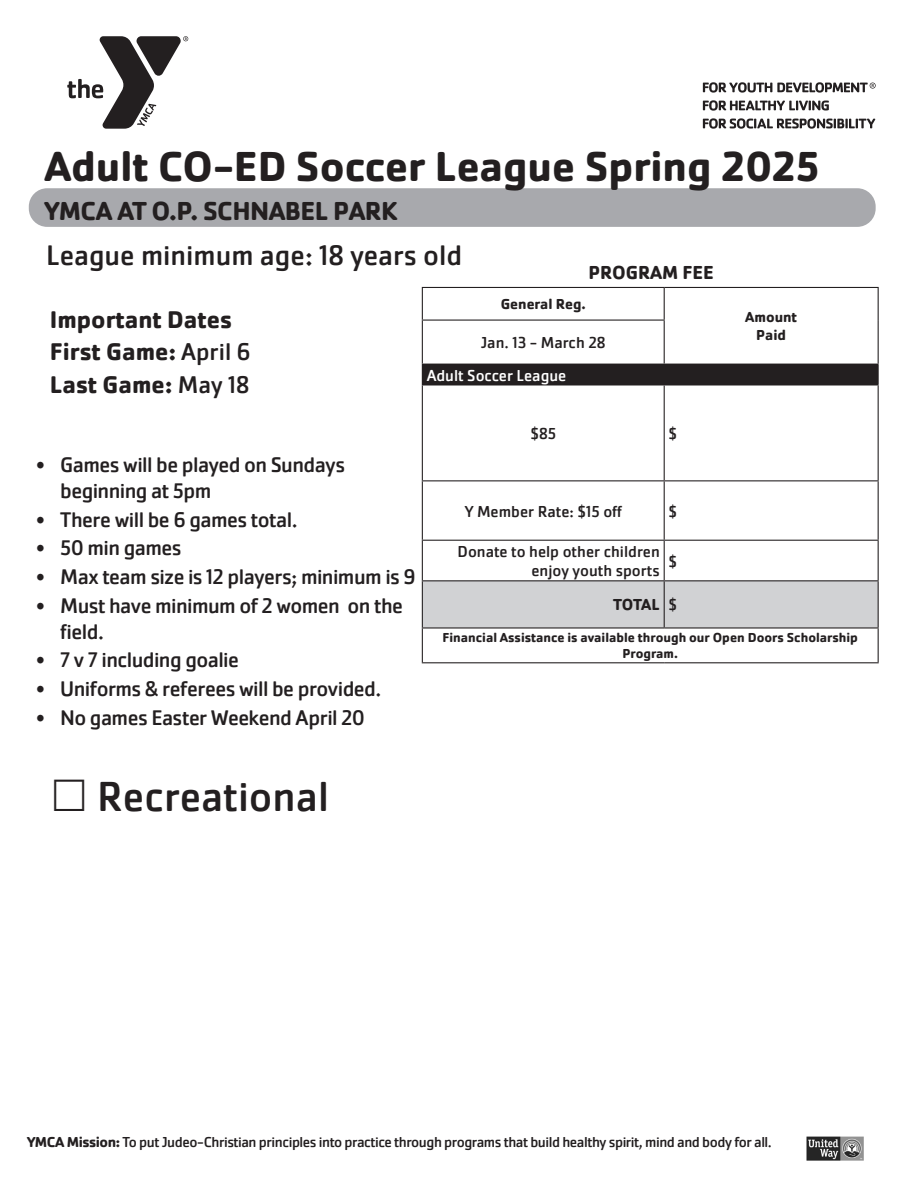
<style>
.page{position:relative;width:918px;height:1188px;background:#fff}
.page>*{position:absolute;margin:0;border:0;box-sizing:border-box;transform-origin:0 0}
.t1{font:43.65px "Cachet Pro";color:#231f20}
.t2{font:700 43.5px "Cachet Pro";color:#231f20}
.t3{font:29.4px "Cachet Pro";color:#231f20}
.t4{font:700 27px "Cachet Pro";letter-spacing:-.02em;color:#231f20}
.t5{font:700 25.05px "Cachet Pro";color:#231f20}
.t6{font:21.9px/26.4px "Cachet Pro";letter-spacing:-.025em;color:#231f20}
.t7{font:700 19.5px "Cachet Pro";color:#231f20}
.t8{font:16.5px/19.8px "Cachet Pro";color:#231f20;text-align:right}
.t9{font:16.5px "Cachet Pro";color:#fff}
.t10{font:700 16.5px "Cachet Pro";letter-spacing:-.015em;color:#231f20}
.t11{font:15px "Cachet Pro";letter-spacing:-.03em;color:#231f20}
.t12{font:700 15px "Cachet Pro";color:#231f20}
.t13{font:700 13.5px/16.2px "Cachet Pro";color:#231f20;text-align:center}
.s1{font-weight:400}
.s2{font-weight:700}
</style>
<div class="page">
<div style="left:29px;top:188px;width:847px;height:39px;background:#a8a9ad;border-radius:18px"></div>
<svg style="left:423px;top:288px;width:455px;height:374px"></svg>
<div style="left:422px;top:364px;width:242px;height:21px;background:#231f20"></div>
<div style="left:664px;top:364px;width:214px;height:21px;background:#231f20"></div>
<div style="left:423px;top:581px;width:455px;height:46px;background:#d1d2d4"></div>
<hr style="left:422px;top:287px;width:242px;height:1px;background:#231f20">
<hr style="left:422px;top:288px;width:1px;height:32px;background:#231f20">
<hr style="left:664px;top:287px;width:215px;height:1px;background:#231f20">
<hr style="left:664px;top:288px;width:1px;height:32px;background:#231f20">
<hr style="left:878px;top:288px;width:1px;height:32px;background:#231f20">
<hr style="left:422px;top:320px;width:243px;height:1px;background:#231f20">
<hr style="left:422px;top:321px;width:1px;height:43px;background:#231f20">
<hr style="left:664px;top:321px;width:1px;height:43px;background:#231f20">
<hr style="left:878px;top:320px;width:1px;height:44px;background:#231f20">
<hr style="left:664px;top:364px;width:215px;height:1px;background:#231f20">
<svg style="left:878px;top:365px;width:1px;height:19px"></svg>
<hr style="left:422px;top:385px;width:1px;height:95px;background:#231f20">
<hr style="left:664px;top:384px;width:215px;height:1px;background:#231f20">
<hr style="left:664px;top:385px;width:1px;height:95px;background:#231f20">
<hr style="left:878px;top:385px;width:1px;height:95px;background:#231f20">
<hr style="left:422px;top:480px;width:242px;height:1px;background:#231f20">
<hr style="left:422px;top:481px;width:1px;height:59px;background:#231f20">
<hr style="left:664px;top:480px;width:215px;height:1px;background:#231f20">
<hr style="left:664px;top:481px;width:1px;height:59px;background:#231f20">
<hr style="left:878px;top:481px;width:1px;height:59px;background:#231f20">
<hr style="left:422px;top:540px;width:242px;height:1px;background:#231f20">
<hr style="left:422px;top:541px;width:1px;height:39px;background:#231f20">
<hr style="left:664px;top:540px;width:215px;height:1px;background:#231f20">
<hr style="left:664px;top:541px;width:1px;height:39px;background:#231f20">
<hr style="left:878px;top:541px;width:1px;height:39px;background:#231f20">
<hr style="left:422px;top:580px;width:242px;height:1px;background:#231f20">
<hr style="left:422px;top:581px;width:1px;height:46px;background:#231f20">
<hr style="left:664px;top:580px;width:215px;height:1px;background:#231f20">
<hr style="left:664px;top:581px;width:1px;height:46px;background:#231f20">
<hr style="left:878px;top:581px;width:1px;height:46px;background:#231f20">
<hr style="left:422px;top:627px;width:242px;height:2px;background:#231f20">
<hr style="left:422px;top:629px;width:1px;height:33px;background:#231f20">
<hr style="left:664px;top:627px;width:215px;height:2px;background:#231f20">
<hr style="left:878px;top:629px;width:1px;height:33px;background:#231f20">
<hr style="left:422px;top:662px;width:242px;height:1px;background:#231f20">
<hr style="left:664px;top:662px;width:215px;height:1px;background:#231f20">
<svg style="left:67px;top:36px;width:121px;height:93px"></svg>
<svg style="left:703px;top:100px;width:126px;height:11px"></svg>
<svg style="left:703px;top:118px;width:172px;height:11px"></svg>
<svg style="left:703px;top:82px;width:173px;height:11px"></svg>
<img style="left:806px;top:1136px;width:58px;height:25px">
<p class="t2" style="left:44px;top:140px;width:777px">Adult CO-ED Soccer League Spring 2025</p>
<p class="t4" style="left:44px;top:194px;width:355px">YMCA AT O.P. SCHNABEL PARK</p>
<p class="t3" style="left:46px;top:238px;width:417px">League minimum age: 18 years old</p>
<p class="t7" style="left:588px;top:260px;width:127px">PROGRAM FEE</p>
<p class="t5" style="left:50px;top:304px;width:184px">Important Dates</p>
<p class="t5" style="left:50px;top:337px;width:203px">First Game: <span class="s1">April 6</span></p>
<p class="t5" style="left:50px;top:369px;width:201px">Last Game: <span class="s1">May 18</span></p>
<p class="t12" style="left:501px;top:295px;width:87px">General Reg.</p>
<p class="t8" style="left:481px;top:333px;width:126px">Jan. 13 - March 28</p>
<p class="t9" style="left:427px;top:366px;width:141px">Adult Soccer League</p>
<p class="t8" style="left:530px;top:424px;width:27px">$85</p>
<p class="t8" style="left:669px;top:424px;width:10px">$</p>
<p class="t12" style="left:745px;top:308px;width:54px">Amount</p>
<p class="t12" style="left:756px;top:326px;width:31px">Paid</p>
<p class="t6" style="left:60px;top:452px;width:286px;text-indent:-24px">• Games will be played on Sundays beginning at 5pm</p>
<p class="t6" style="left:36px;top:507px;width:263px">• There will be 6 games total.</p>
<p class="t6" style="left:36px;top:535px;width:147px">• 50 min games</p>
<p class="t6" style="left:36px;top:564px;width:381px">• Max team size is 12 players; minimum is 9</p>
<p class="t6" style="left:60px;top:592px;width:344px;text-indent:-24px">• Must have minimum of 2 women on the field.</p>
<p class="t6" style="left:36px;top:647px;width:205px">• 7 v 7 including goalie</p>
<p class="t6" style="left:36px;top:676px;width:347px">• Uniforms &amp; referees will be provided.</p>
<p class="t6" style="left:36px;top:704px;width:331px">• No games Easter Weekend April 20</p>
<p class="t1" style="left:97px;top:771px;width:233px">Recreational</p>
<p class="t8" style="left:465px;top:501px;width:159px">Y Member Rate: $15 off</p>
<p class="t8" style="left:669px;top:501px;width:10px">$</p>
<p class="t8" style="left:458px;top:541px;width:204px">Donate to help other children enjoy youth sports</p>
<p class="t8" style="left:669px;top:551px;width:10px">$</p>
<p class="t10" style="left:613px;top:595px;width:48px">TOTAL</p>
<p class="t8" style="left:669px;top:595px;width:10px">$</p>
<p class="t13" style="left:442px;top:630px;width:417px">Financial Assistance is available through our Open Doors Scholarship<br>Program.</p>
<p class="t11" style="left:27px;top:1134px;width:746px"><span class="s2">YMCA Mission:</span> To put Judeo-Christian principles into practice through programs that build healthy spirit, mind and body for all.</p>
</div>
